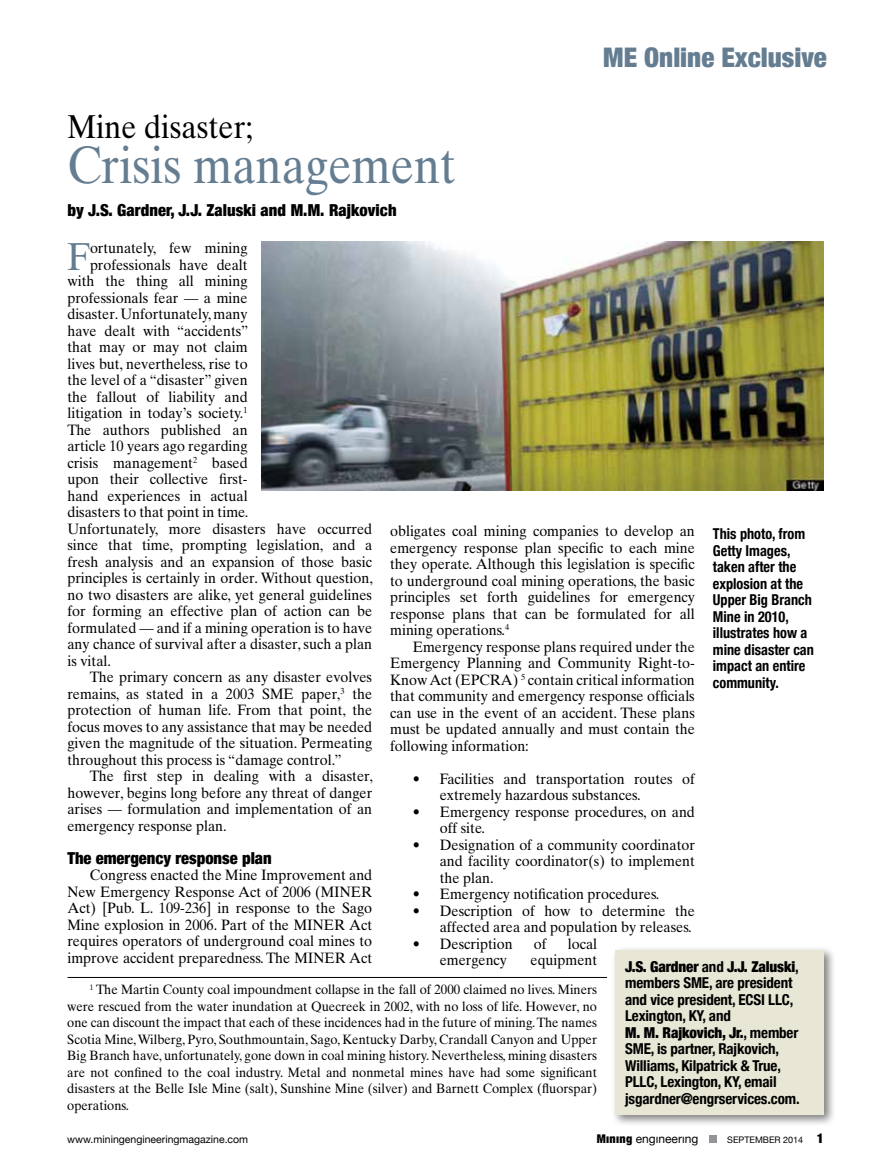
<style>
.page{position:relative;width:878px;height:1175px;background:#fff}
.page>*{position:absolute;margin:0;border:0;box-sizing:border-box;transform-origin:0 0}
.t1{font:52.5px "Times Ten";color:#657d91;scale:.89 1}
.t2{font:38.85px "Times Ten";color:#657d91;scale:.95 1}
.t3{font:33px "Times Ten";color:#000;scale:.92 1}
.t4{font:900 condensed 27px "Helvetica Neue";color:#657d91}
.t5{font:900 condensed 16.5px "Helvetica Neue";letter-spacing:.005em;color:#000}
.t6{font:15px/16.5px "Times Ten";color:#000;text-align:justify;scale:.95 1}
.t7{font:700 condensed 15px/16.5px "Helvetica Neue";letter-spacing:-.01em;color:#000}
.t8{font:700 condensed 15px/16.5px "Helvetica Neue";letter-spacing:-.01em;color:#000;scale:.95 1}
.t9{font:13.5px/16.5px "Times Ten";color:#000;text-align:justify;scale:.95 1}
.t10{font:12px "Helvetica Neue";color:#000}
.t11{font:10.5px "Helvetica Neue";color:#000}
.t12{font:9px "Helvetica Neue";color:#000}
.s1{font-weight:900}
.s2{font-weight:900;font-stretch:condensed}
.s3{font-weight:900;font-stretch:condensed;font-size:13.5px}
</style>
<div class="page">
<div style="left:708px;top:1135px;width:8px;height:8px;background:#939598"></div>
<div style="left:610px;top:945px;width:225px;height:181px;background:#000;opacity:.5"></div>
<div style="left:615px;top:950px;width:209px;height:164px;background:#e8e6d4"></div>
<img style="left:261px;top:242px;width:562px;height:248px">
<hr style="left:68px;top:977px;width:539px;height:1px;background:#000">
<p class="t4" style="left:603px;top:35px;width:225px">ME Online Exclusive</p>
<p class="t3" style="left:68px;top:107px;width:203px">Mine disaster;</p>
<p class="t1" style="left:68px;top:134px;width:438px">Crisis management</p>
<p class="t5" style="left:68px;top:196px;width:330px">by J.S. Gardner, J.J. Zaluski and M.M. Rajkovich</p>
<p class="t2" style="left:67px;top:233px;width:25px">F</p>
<p class="t6" style="left:90px;top:240px;width:167px">ortunately, few mining</p>
<p class="t6" style="left:90px;top:256px;width:167px">professionals have dealt</p>
<p class="t6" style="left:67px;top:273px;width:191px">with the thing all mining</p>
<p class="t6" style="left:67px;top:289px;width:191px">professionals fear — a mine</p>
<p class="t6" style="left:67px;top:306px;width:191px">disaster. Unfortunately, many</p>
<p class="t6" style="left:67px;top:322px;width:192px">have dealt with “accidents”</p>
<p class="t6" style="left:67px;top:339px;width:191px">that may or may not claim</p>
<p class="t6" style="left:67px;top:355px;width:191px">lives but, nevertheless, rise to</p>
<p class="t6" style="left:67px;top:372px;width:191px">the level of a “disaster” given</p>
<p class="t6" style="left:67px;top:388px;width:191px">the fallout of liability and</p>
<p class="t6" style="left:67px;top:405px;width:191px">litigation in today’s society.<sup>1</sup></p>
<p class="t6" style="left:67px;top:421px;width:191px">The authors published an</p>
<p class="t6" style="left:67px;top:438px;width:191px">article 10 years ago regarding</p>
<p class="t6" style="left:67px;top:454px;width:191px">crisis management<sup>2</sup> based</p>
<p class="t6" style="left:67px;top:471px;width:191px">upon their collective first-</p>
<p class="t6" style="left:67px;top:487px;width:191px">hand experiences in actual</p>
<p class="t6" style="left:67px;top:504px;width:192px">disasters to that point in time.</p>
<p class="t6" style="left:67px;top:520px;width:322px">Unfortunately, more disasters have occurred</p>
<p class="t6" style="left:67px;top:537px;width:322px">since that time, prompting legislation, and a</p>
<p class="t6" style="left:67px;top:553px;width:322px">fresh analysis and an expansion of those basic</p>
<p class="t6" style="left:67px;top:570px;width:323px">principles is certainly in order. Without question,</p>
<p class="t6" style="left:67px;top:586px;width:322px">no two disasters are alike, yet general guidelines</p>
<p class="t6" style="left:67px;top:603px;width:322px">for forming an effective plan of action can be</p>
<p class="t6" style="left:67px;top:619px;width:322px">formulated — and if a mining operation is to have</p>
<p class="t6" style="left:67px;top:636px;width:322px">any chance of survival after a disaster, such a plan</p>
<p class="t6" style="left:67px;top:652px;width:47px">is vital.</p>
<p class="t6" style="left:90px;top:669px;width:298px">The primary concern as any disaster evolves</p>
<p class="t6" style="left:67px;top:685px;width:322px">remains, as stated in a 2003 SME paper,<sup>3</sup> the</p>
<p class="t6" style="left:67px;top:702px;width:322px">protection of human life. From that point, the</p>
<p class="t6" style="left:67px;top:718px;width:322px">focus moves to any assistance that may be needed</p>
<p class="t6" style="left:67px;top:735px;width:322px">given the magnitude of the situation. Permeating</p>
<p class="t6" style="left:67px;top:751px;width:290px">throughout this process is “damage control.”</p>
<p class="t6" style="left:90px;top:768px;width:299px">The first step in dealing with a disaster,</p>
<p class="t6" style="left:67px;top:784px;width:322px">however, begins long before any threat of danger</p>
<p class="t6" style="left:67px;top:801px;width:322px">arises — formulation and implementation of an</p>
<p class="t6" style="left:67px;top:817px;width:169px">emergency response plan.</p>
<p class="t5" style="left:67px;top:844px;width:206px">The emergency response plan</p>
<p class="t6" style="left:67px;top:867px;width:322px;text-indent:23px">Congress enacted the Mine Improvement and New Emergency Response Act of 2006 (MINER Act) [Pub. L. 109-236] in response to the Sago Mine explosion in 2006. Part of the MINER Act requires operators of underground coal mines to improve accident preparedness. The MINER Act</p>
<p class="t6" style="left:390px;top:523px;width:322px">obligates coal mining companies to develop an</p>
<p class="t6" style="left:390px;top:539px;width:322px">emergency response plan specific to each mine</p>
<p class="t6" style="left:390px;top:556px;width:322px">they operate. Although this legislation is specific</p>
<p class="t6" style="left:390px;top:572px;width:322px">to underground coal mining operations, the basic</p>
<p class="t6" style="left:390px;top:589px;width:322px">principles set forth guidelines for emergency</p>
<p class="t6" style="left:390px;top:605px;width:322px">response plans that can be formulated for all</p>
<p class="t6" style="left:390px;top:622px;width:127px">mining operations.<sup>4</sup></p>
<p class="t6" style="left:412px;top:638px;width:298px">Emergency response plans required under the</p>
<p class="t6" style="left:390px;top:655px;width:322px">Emergency Planning and Community Right-to-</p>
<p class="t6" style="left:390px;top:671px;width:322px">Know Act (EPCRA) <sup>5</sup> contain critical information</p>
<p class="t6" style="left:390px;top:688px;width:322px">that community and emergency response officials</p>
<p class="t6" style="left:390px;top:704px;width:322px">can use in the event of an accident. These plans</p>
<p class="t6" style="left:390px;top:721px;width:322px">must be updated annually and must contain the</p>
<p class="t6" style="left:390px;top:737px;width:147px">following information:</p>
<p class="t6" style="left:440px;top:770px;width:270px;text-indent:-27px">• Facilities and transportation routes of extremely hazardous substances.</p>
<p class="t6" style="left:440px;top:803px;width:270px;text-indent:-27px">• Emergency response procedures, on and off site.</p>
<p class="t6" style="left:440px;top:836px;width:270px;text-indent:-27px">• Designation of a community coordinator and facility coordinator(s) to implement the plan.</p>
<p class="t6" style="left:413px;top:886px;width:261px">• Emergency notification procedures.</p>
<p class="t6" style="left:413px;top:902px;width:298px;text-align:right">• Description of how to determine the affected area and population by releases.</p>
<p class="t6" style="left:413px;top:935px;width:107px">• Description</p>
<p class="t6" style="left:534px;top:935px;width:15px">of</p>
<p class="t6" style="left:568px;top:935px;width:32px">local</p>
<p class="t6" style="left:440px;top:952px;width:72px">emergency</p>
<p class="t6" style="left:530px;top:952px;width:72px">equipment</p>
<p class="t8" style="left:712px;top:524px;width:108px">This photo, from<br>Getty Images, taken after the explosion at the<br>Upper Big Branch<br>Mine in 2010, illustrates how a mine disaster can impact an entire community.</p>
<p class="t7" style="left:625px;top:957px;width:176px"><span class="s1">J.S. Gardner</span> and <span class="s1">J.J. Zaluski</span>, members SME, are president and vice president, ECSI LLC,<br>Lexington, KY, and<br><span class="s1">M. M. Rajkovich, Jr.</span>, member<br>SME, is partner, Rajkovich,<br>Williams, Kilpatrick &amp; True,<br>PLLC, Lexington, KY, email jsgardner@engrservices.com.</p>
<p class="t9" style="left:67px;top:981px;width:559px;text-indent:23px"><sup>1</sup> The Martin County coal impoundment collapse in the fall of 2000 claimed no lives. Miners were rescued from the water inundation at Quecreek in 2002, with no loss of life. However, no one can discount the impact that each of these incidences had in the future of mining. The names Scotia Mine, Wilberg, Pyro, Southmountain, Sago, Kentucky Darby, Crandall Canyon and Upper Big Branch have, unfortunately, gone down in coal mining history. Nevertheless, mining disasters are not confined to the coal industry. Metal and nonmetal mines have had some significant disasters at the Belle Isle Mine (salt), Sunshine Mine (silver) and Barnett Complex (fluorspar) operations.</p>
<p class="t11" style="left:67px;top:1132px;width:182px">www.miningengineeringmagazine.com</p>
<p class="t10" style="left:596px;top:1130px;width:103px"><span class="s2">Mınıng</span> engıneerıng</p>
<p class="t12" style="left:727px;top:1133px;width:98px">SEPTEMBER 2014 <span class="s3">1</span></p>
</div>
